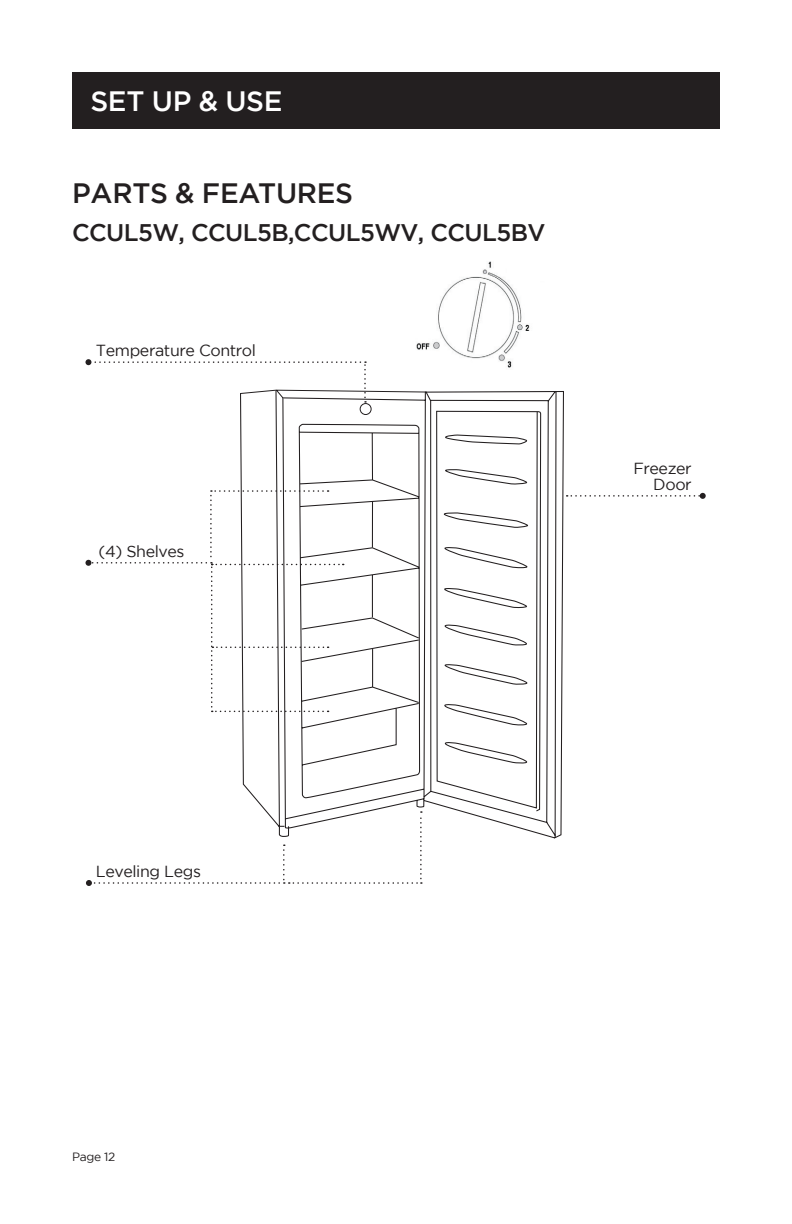
<style>
.page{position:relative;width:792px;height:1224px;background:#fff}
.page>*{position:absolute;margin:0;border:0;box-sizing:border-box;transform-origin:0 0}
.t1{font:500 28px "Gotham";letter-spacing:-.01em;color:#231f20}
.t2{font:500 28px "Gotham";letter-spacing:-.01em;color:#fff}
.t3{font:500 24px "Gotham";letter-spacing:-.025em;color:#231f20}
.body_copy{font:16px "Gotham";letter-spacing:-.025em;color:#231f20}
.t4{font:12px "Gotham";letter-spacing:-.025em;color:#231f20}
</style>
<div class="page">
<img style="left:416px;top:261px;width:114px;height:107px">
<div style="left:72px;top:72px;width:648px;height:57px;background:#231f20"></div>
<svg style="left:567px;top:493px;width:139px;height:6px"></svg>
<svg style="left:86px;top:840px;width:336px;height:46px"></svg>
<svg style="left:240px;top:391px;width:324px;height:448px"></svg>
<svg style="left:85px;top:359px;width:342px;height:44px"></svg>
<svg style="left:85px;top:490px;width:259px;height:222px"></svg>
<p class="t2" style="left:90px;top:85px;width:194px">SET UP &amp; USE</p>
<p class="t1" style="left:72px;top:177px;width:283px">PARTS &amp; FEATURES</p>
<p class="t3" style="left:72px;top:219px;width:475px">CCUL5W, CCUL5B,CCUL5WV, CCUL5BV</p>
<p class="body_copy" style="left:96px;top:341px;width:162px">Temperature Control</p>
<p class="body_copy" style="left:99px;top:543px;width:88px">(4) Shelves</p>
<p class="body_copy" style="left:633px;top:460px;width:60px">Freezer</p>
<p class="body_copy" style="left:653px;top:476px;width:40px">Door</p>
<p class="body_copy" style="left:96px;top:863px;width:107px">Leveling Legs</p>
<p class="t4" style="left:72px;top:1150px;width:45px">Page 12</p>
</div>
